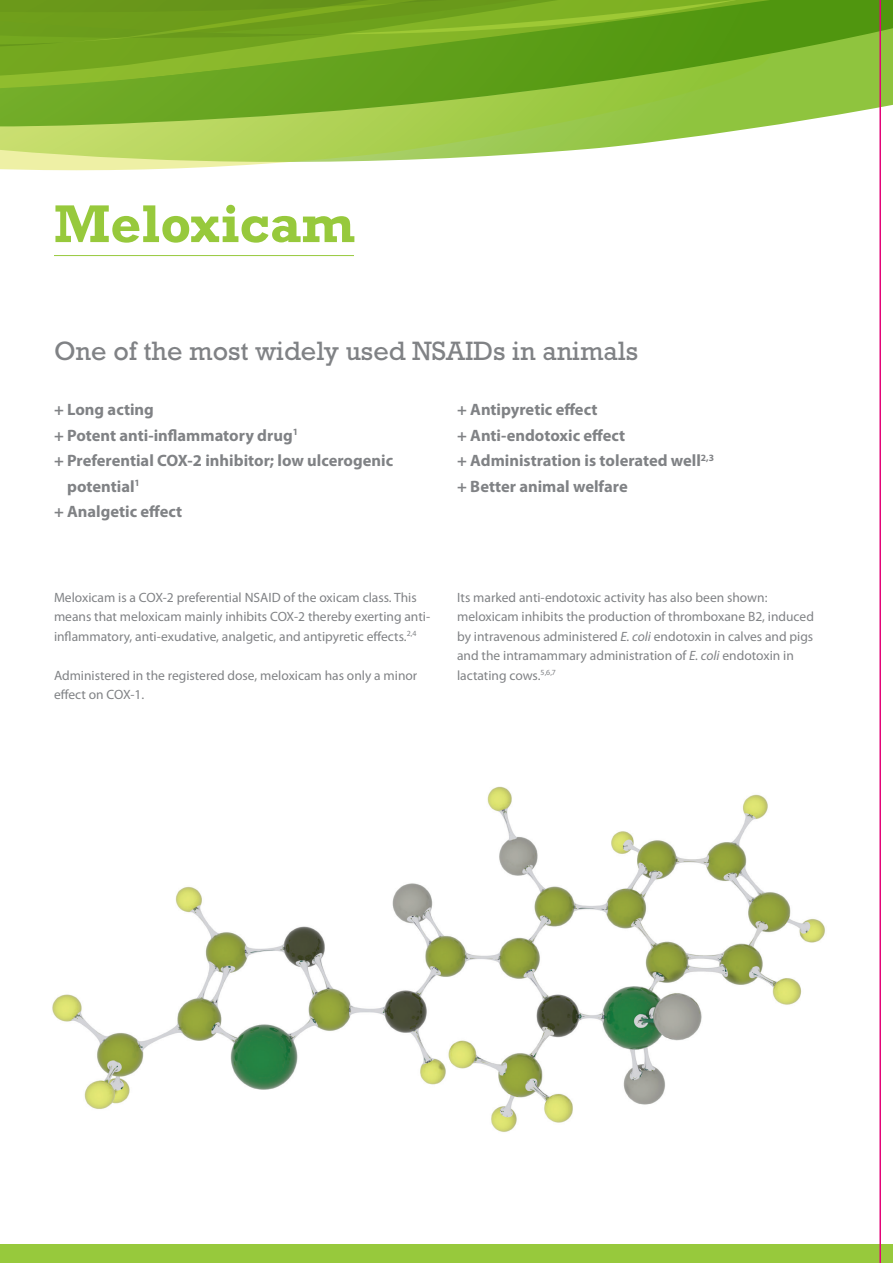
<style>
.page{position:relative;width:893px;height:1263px;background:#fff}
.page>*{position:absolute;margin:0;border:0;box-sizing:border-box;transform-origin:0 0}
.t1{font:700 54px "Rockwell";color:#97c93c}
.t2{font:27px "Rockwell Std";color:#808285}
.t3{font:700 16.5px/25.5px "Myriad Pro";color:#808285}
.t4{font:13.5px/19.5px "Myriad Pro";color:#808285}
.s1{font-style:italic}
</style>
<div class="page">
<svg style="left:792px;top:0;width:101px;height:123px;background:#82b93c"></svg>
<svg style="left:0;top:0;width:792px;height:171px;background:#8cb942"></svg>
<div style="left:0;top:1245px;width:893px;height:18px;background:#97c93c"></div>
<hr style="left:54px;top:255px;width:300px;height:1px;background:#97c93c">
<img style="left:52px;top:786px;width:773px;height:346px">
<hr style="left:879px;top:0;width:2px;height:1263px;background:#e40278">
<p class="t1" style="left:54px;top:191px;width:302px">Meloxicam</p>
<p class="t2" style="left:54px;top:335px;width:585px">One of the most widely used NSAIDs in animals</p>
<p class="t3" style="left:54px;top:397px;width:101px">+ Long acting</p>
<p class="t3" style="left:54px;top:422px;width:245px">+ Potent anti-inflammatory drug<sup>1</sup></p>
<p class="t3" style="left:67px;top:448px;width:327px;text-indent:-13px">+ Preferential COX-2 inhibitor; low ulcerogenic potential<sup>1</sup></p>
<p class="t3" style="left:54px;top:499px;width:130px">+ Analgetic effect</p>
<p class="t3" style="left:457px;top:397px;width:142px">+ Antipyretic effect</p>
<p class="t3" style="left:457px;top:422px;width:170px">+ Anti-endotoxic effect</p>
<p class="t3" style="left:457px;top:448px;width:258px">+ Administration is tolerated well<sup>2,3</sup></p>
<p class="t3" style="left:457px;top:473px;width:172px">+ Better animal welfare</p>
<p class="t4" style="left:54px;top:588px;width:378px">Meloxicam is a COX-2 preferential NSAID of the oxicam class. This means that meloxicam mainly inhibits COX-2 thereby exerting anti&shy;inflammatory, anti-exudative, analgetic, and antipyretic effects.<sup>2,4</sup></p>
<p class="t4" style="left:54px;top:666px;width:365px">Administered in the registered dose, meloxicam has only a minor effect on COX-1.</p>
<p class="t4" style="left:457px;top:588px;width:358px">Its marked anti-endotoxic activity has also been shown: meloxicam inhibits the production of thromboxane B2, induced by intravenous administered <span class="s1">E. coli</span> endotoxin in calves and pigs and the intramammary administration of <span class="s1">E. coli</span> endotoxin in lactating cows.<sup>5,6,7</sup></p>
</div>
